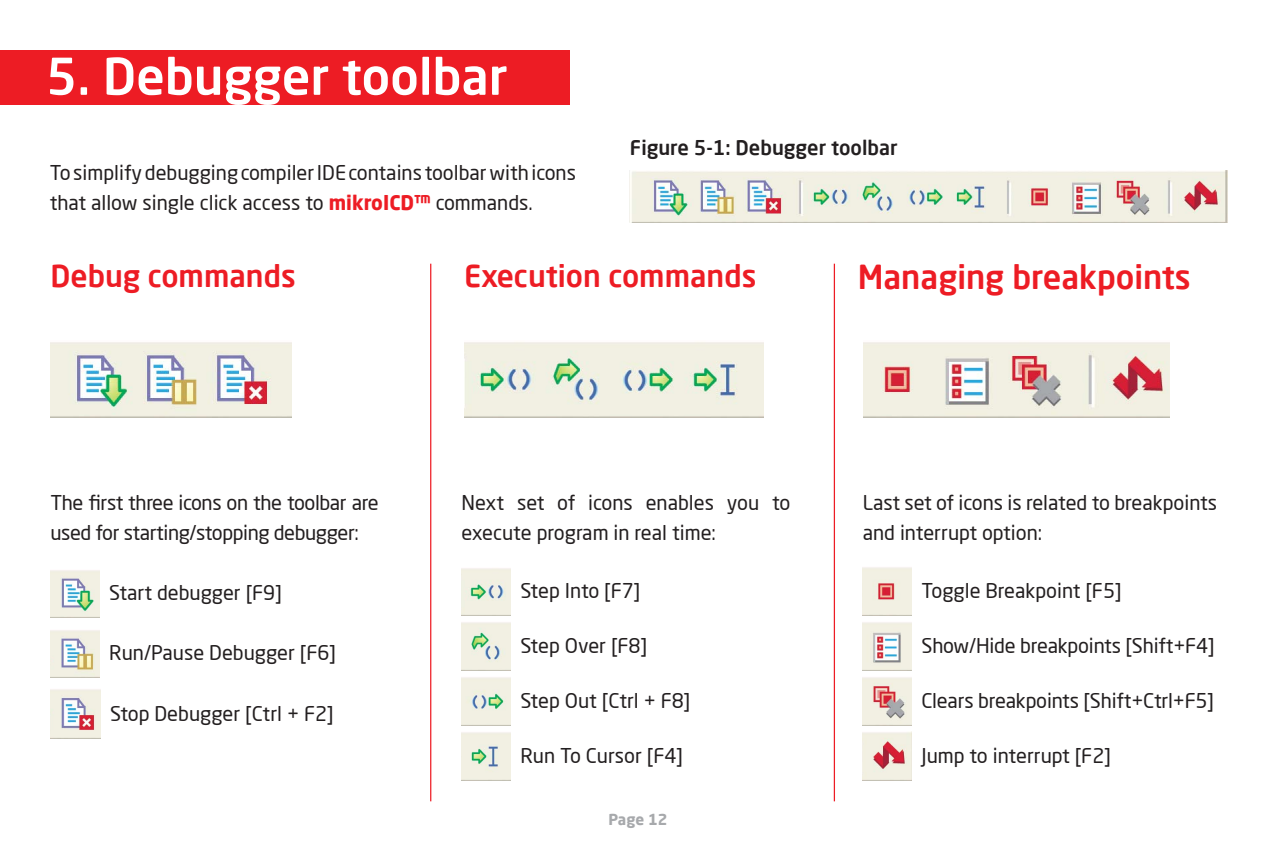
<style>
.page{position:relative;width:1276px;height:851px;background:#fff}
.page>*{position:absolute;margin:0;border:0;box-sizing:border-box;transform-origin:0 0}
.t1{font:500 50px "Neo Sans Pro";color:#fff}
.t2{font:500 32.5px "Neo Sans Pro";color:#ed1c24}
.t3{font:500 30px "Neo Sans Pro";color:#ed1c24}
.t4{font:20px/30px "Neo Sans Pro";color:#231f20}
.t5{font:20px/30px "Neo Sans Pro";letter-spacing:-.02em;color:#231f20}
.t6{font:500 20px "Neo Sans Pro";color:#231f20}
.t7{font:700 15px "Neo Sans Pro";color:#a7a9ac}
.s1{font-weight:700;color:#ed1c24}
</style>
<div class="page">
<img style="left:50px;top:570px;width:49px;height:47px">
<img style="left:50px;top:630px;width:49px;height:47px">
<img style="left:50px;top:689px;width:50px;height:48px">
<img style="left:461px;top:568px;width:49px;height:47px">
<img style="left:461px;top:622px;width:49px;height:48px">
<img style="left:461px;top:677px;width:49px;height:48px">
<img style="left:461px;top:732px;width:49px;height:48px">
<img style="left:862px;top:567px;width:49px;height:48px">
<img style="left:862px;top:622px;width:49px;height:48px">
<img style="left:862px;top:677px;width:49px;height:48px">
<img style="left:862px;top:732px;width:49px;height:48px">
<img style="left:631px;top:170px;width:596px;height:52px">
<div style="left:0;top:50px;width:569px;height:54px;background:#ed1c24"></div>
<img style="left:50px;top:342px;width:242px;height:76px">
<img style="left:464px;top:342px;width:299px;height:76px">
<img style="left:863px;top:342px;width:306px;height:76px">
<hr style="left:430px;top:264px;width:1px;height:537px;background:#ed1c24">
<hr style="left:834px;top:264px;width:1px;height:537px;background:#ed1c24">
<h1 class="t1" style="left:46px;top:45px;width:463px">5. Debugger toolbar</h1>
<p class="t4" style="left:50px;top:157px;width:528px">To simplify debugging compiler IDE contains toolbar with icons that allow single click access to <span class="s1">mikroICD™</span> commands.</p>
<p class="t6" style="left:630px;top:135px;width:269px">Figure 5-1: Debugger toolbar</p>
<h3 class="t3" style="left:50px;top:256px;width:247px">Debug commands</h3>
<h3 class="t3" style="left:464px;top:256px;width:294px">Execution commands</h3>
<h2 class="t2" style="left:857px;top:256px;width:335px">Managing breakpoints</h2>
<p class="t5" style="left:50px;top:487px;width:330px">The first three icons on the toolbar are used for starting/stopping debugger:</p>
<p class="t4" style="left:109px;top:577px;width:174px">Start debugger [F9]</p>
<p class="t4" style="left:109px;top:637px;width:228px">Run/Pause Debugger [F6]</p>
<p class="t4" style="left:110px;top:697px;width:225px">Stop Debugger [Ctrl + F2]</p>
<p class="t4" style="left:461px;top:487px;width:330px">Next set of icons enables you to execute program in real time:</p>
<p class="t4" style="left:520px;top:575px;width:122px">Step Into [F7]</p>
<p class="t4" style="left:520px;top:630px;width:128px">Step Over [F8]</p>
<p class="t4" style="left:520px;top:685px;width:172px">Step Out [Ctrl + F8]</p>
<p class="t4" style="left:520px;top:740px;width:164px">Run To Cursor [F4]</p>
<p class="t7" style="left:608px;top:809px;width:60px">Page 12</p>
<p class="t4" style="left:862px;top:487px;width:356px">Last set of icons is related to breakpoints and interrupt option:</p>
<p class="t4" style="left:921px;top:575px;width:202px">Toggle Breakpoint [F5]</p>
<p class="t4" style="left:921px;top:630px;width:294px">Show/Hide breakpoints [Shift+F4]</p>
<p class="t4" style="left:921px;top:685px;width:294px">Clears breakpoints [Shift+Ctrl+F5]</p>
<p class="t4" style="left:921px;top:740px;width:191px">Jump to interrupt [F2]</p>
</div>
